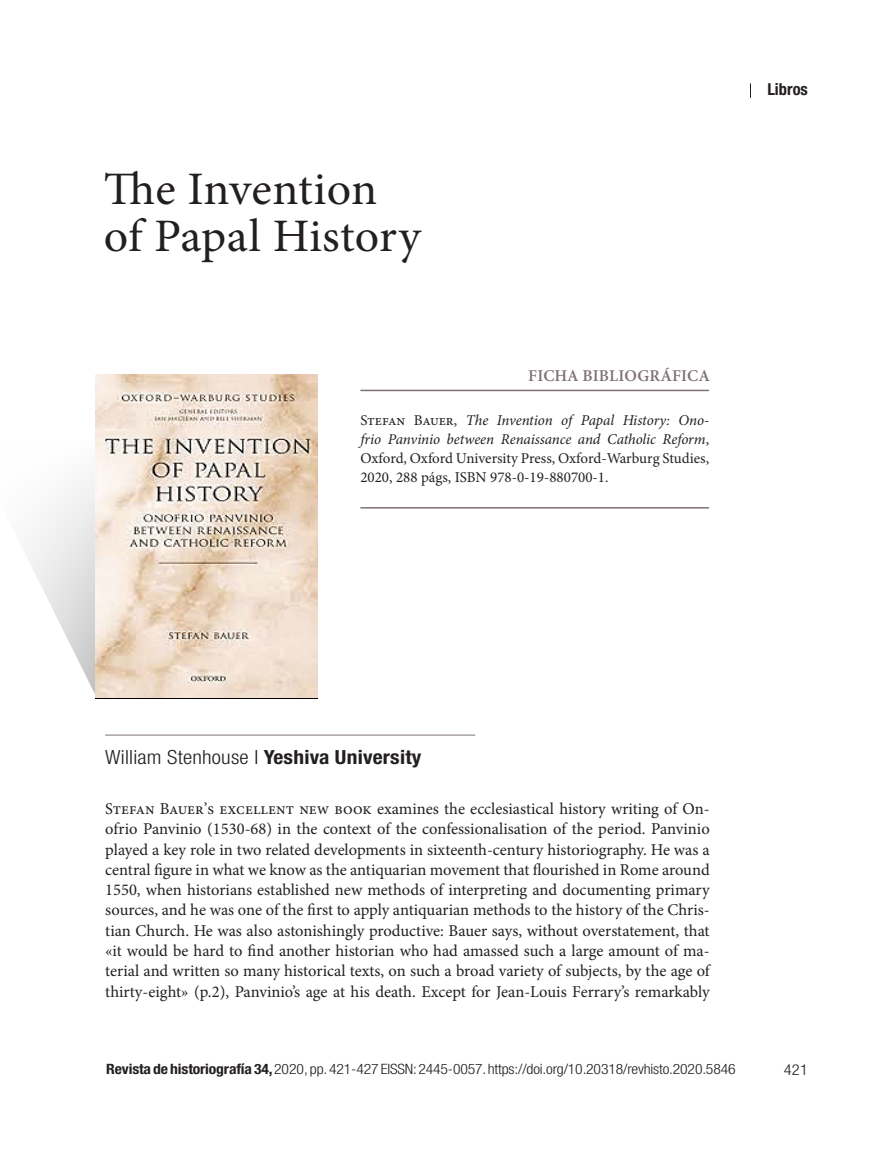
<style>
.page{position:relative;width:893px;height:1149px;background:#fff}
.page>*{position:absolute;margin:0;border:0;box-sizing:border-box;transform-origin:0 0}
.t1{font:46.5px/46.5px "Minion Pro";color:#231f20}
.t2{font:300 condensed 19.5px "Helvetica Neue LT Std";letter-spacing:.01em;color:#231f20;scale:1.1 1}
.t3{font:16.5px/20.2px "Minion Pro";letter-spacing:-.005em;color:#231f20;text-align:justify}
.t4{font:600 16.5px "Minion Pro";letter-spacing:.01em;color:#7f7174}
.t5{font:700 condensed 16.5px "Helvetica Neue LT Std";color:#231f20}
.t6{font:15px/18.8px "Minion Pro";color:#231f20;text-align:justify}
.t7{font:300 condensed 15px "Helvetica Neue LT Std";color:#231f20;scale:1.1 1}
.t8{font:300 condensed 14.25px "Helvetica Neue LT Std";letter-spacing:-.01em;color:#231f20;scale:1.1 1}
.s1{font-style:italic}
.s2{font-weight:700}
</style>
<div class="page">
<svg style="left:26px;top:473px;width:69px;height:221px"></svg>
<img style="left:95px;top:374px;width:222px;height:323px">
<hr style="left:360px;top:389px;width:349px;height:2px;background:#7f7174">
<hr style="left:360px;top:507px;width:349px;height:1px;background:#7f7174">
<hr style="left:105px;top:734px;width:370px;height:1px;background:#7f7174">
<svg style="left:750px;top:83px;width:1px;height:15px"></svg>
<h1 class="t1" style="left:104px;top:166px;width:319px">The Invention of Papal History</h1>
<p class="t4" style="left:528px;top:364px;width:183px">FICHA BIBLIOGRÁFICA</p>
<p class="t6" style="left:360px;top:411px;width:350px">Stefan Bauer, <span class="s1">The Invention of Papal History: Ono&shy;frio Panvinio between Renaissance and Catholic Reform</span>, Oxford, Oxford University Press, Oxford-Warburg Studies, 2020, 288 págs, ISBN 978-0-19-880700-1.</p>
<p class="t5" style="left:767px;top:79px;width:42px">Libros</p>
<p class="t2" style="left:105px;top:745px;width:289px">William Stenhouse I <span class="s2">Yeshiva University</span></p>
<p class="t3" style="left:105px;top:798px;width:608px">Stefan Bauer’s excellent new book examines the ecclesiastical history writing of On&shy;ofrio Panvinio (1530-68) in the context of the confessionalisation of the period. Panvinio played a key role in two related developments in sixteenth-century historiography. He was a central figure in what we know as the antiquarian movement that flourished in Rome around 1550, when historians established new methods of interpreting and documenting primary sources, and he was one of the first to apply antiquarian methods to the history of the Chris&shy;tian Church. He was also astonishingly productive: Bauer says, without overstatement, that «it would be hard to find another historian who had amassed such a large amount of ma&shy;terial and written so many historical texts, on such a broad variety of subjects, by the age of thirty-eight» (p.2), Panvinio’s age at his death. Except for Jean-Louis Ferrary’s remarkably</p>
<p class="t8" style="left:106px;top:1060px;width:574px"><span class="s2">Revista de historiografía 34,</span> 2020, pp. 421-427 EISSN: 2445-0057. https://doi.org/10.20318/revhisto.2020.5846</p>
<p class="t7" style="left:784px;top:1060px;width:23px">421</p>
</div>
